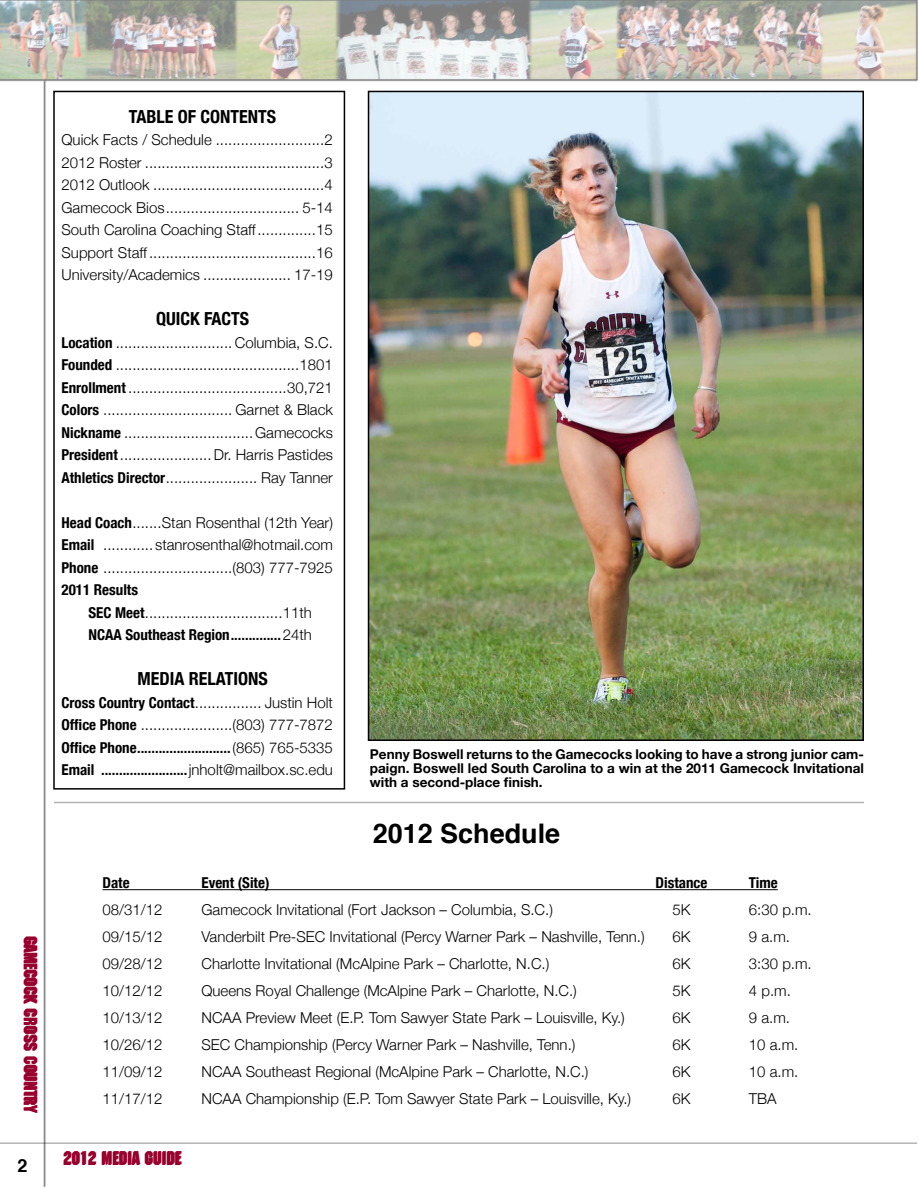
<style>
.page{position:relative;width:918px;height:1188px;background:#fff}
.page>*{position:absolute;margin:0;border:0;box-sizing:border-box;transform-origin:0 0}
.t1{font:700 27px "Helvetica";color:#000}
.t2{font:700 condensed 18px "Helvetica Neue";color:#000}
.t3{font:18px "Machine LT";color:#98002e}
.t4{font:700 18px "Helvetica";color:#000}
.t5{font:300 15px/22.5px "Helvetica Neue";color:#000;text-align:justify}
.t6{font:700 condensed 15px/22.5px "Helvetica Neue";color:#000;text-align:justify}
.t7{font:700 13.5px/14px "Helvetica Neue";color:#000;text-align:justify}
.s1{font-weight:700;font-stretch:condensed}
.s2{font-weight:300;font-stretch:normal}
</style>
<div class="page">
<hr style="left:44px;top:81px;width:1px;height:1106px;background:#010000">
<hr style="left:0;top:1142px;width:917px;height:2px;background:#010000">
<hr style="left:44px;top:80px;width:2px;height:1106px;background:#010000">
<img style="left:0;top:0;width:918px;height:80px">
<hr style="left:102px;top:889px;width:676px;height:1px;background:#000">
<div style="left:53px;top:91px;width:292px;height:699px;border:2px solid #000"></div>
<img style="left:371px;top:94px;width:490px;height:644px">
<div style="left:368px;top:91px;width:496px;height:650px;border:2px solid #000"></div>
<hr style="left:54px;top:802px;width:810px;height:1px;background:#000">
<p class="t3" style="left:41px;top:936px;width:178px;rotate:90deg">GAMECOCK CROSS COUNTRY</p>
<p class="t4" style="left:18px;top:1151px;width:12px">2</p>
<p class="t2" style="left:129px;top:105px;width:149px">TABLE OF CONTENTS</p>
<p class="t5" style="left:62px;top:128px;width:273px">Quick Facts / Schedule ..........................2<br>2012 Roster ...........................................3<br>2012 Outlook .........................................4<br>Gamecock Bios................................ 5-14<br>South Carolina Coaching Staff..............15<br>Support Staff........................................16<br>University/Academics ..................... 17-19</p>
<p class="t2" style="left:156px;top:308px;width:95px">QUICK FACTS</p>
<p class="t5" style="left:62px;top:331px;width:273px"><span class="s1">Location</span> ............................ Columbia, S.C.<br><span class="s1">Founded</span> ............................................1801<br><span class="s1">Enrollment</span> ......................................30,721<br><span class="s1">Colors</span> ............................... Garnet &amp; Black <span class="s1">Nickname</span> ...............................Gamecocks <span class="s1">President</span>......................Dr. Harris Pastides <span class="s1">Athletics Director</span>...................... Ray Tanner</p>
<p class="t5" style="left:62px;top:511px;width:273px"><span class="s1">Head Coach</span>.......Stan Rosenthal (12th Year)<br><span class="s1">Email</span> ............ stanrosenthal@hotmail.com <span class="s1">Phone</span> ...............................(803) 777-7925<br><span class="s1">2011 Results</span></p>
<p class="t5" style="left:88px;top:601px;width:225px"><span class="s1">SEC Meet</span>.................................11th<br><span class="s1">NCAA Southeast Region..............</span>24th</p>
<p class="t2" style="left:137px;top:668px;width:132px">MEDIA RELATIONS</p>
<p class="t6" style="left:62px;top:691px;width:273px">Cross Country Contact<span class="s2">................ Justin Holt </span>Office Phone <span class="s2">......................(803) 777-7872<br></span>Office Phone.......................... <span class="s2">(865) 765-5335<br></span>Email ........................<span class="s2">jnholt@mailbox.sc.edu</span></p>
<p class="t7" style="left:370px;top:747px;width:495px">Penny Boswell returns to the Gamecocks looking to have a strong junior cam&shy;paign. Boswell led South Carolina to a win at the 2011 Gamecock Invitational with a second-place finish.</p>
<h1 class="t1" style="left:373px;top:812px;width:189px">2012 Schedule</h1>
<p class="t6" style="left:102px;top:871px;width:29px">Date</p>
<p class="t6" style="left:201px;top:871px;width:70px">Event (Site)</p>
<p class="t6" style="left:656px;top:871px;width:53px">Distance</p>
<p class="t6" style="left:749px;top:871px;width:30px">Time</p>
<p class="t5" style="left:102px;top:898px;width:62px">08/31/12</p>
<p class="t5" style="left:201px;top:898px;width:353px">Gamecock Invitational (Fort Jackson – Columbia, S.C.)</p>
<p class="t5" style="left:672px;top:898px;width:20px">5K</p>
<p class="t5" style="left:749px;top:898px;width:64px">6:30 p.m.</p>
<p class="t5" style="left:102px;top:925px;width:62px">09/15/12</p>
<p class="t5" style="left:201px;top:925px;width:445px">Vanderbilt Pre-SEC Invitational (Percy Warner Park – Nashville, Tenn.)</p>
<p class="t5" style="left:672px;top:925px;width:20px">6K</p>
<p class="t5" style="left:749px;top:925px;width:43px">9 a.m.</p>
<p class="t5" style="left:102px;top:952px;width:62px">09/28/12</p>
<p class="t5" style="left:201px;top:952px;width:349px">Charlotte Invitational (McAlpine Park – Charlotte, N.C.)</p>
<p class="t5" style="left:672px;top:952px;width:20px">6K</p>
<p class="t5" style="left:749px;top:952px;width:64px">3:30 p.m.</p>
<p class="t5" style="left:102px;top:979px;width:62px">10/12/12</p>
<p class="t5" style="left:201px;top:979px;width:377px">Queens Royal Challenge (McAlpine Park – Charlotte, N.C.)</p>
<p class="t5" style="left:672px;top:979px;width:20px">5K</p>
<p class="t5" style="left:749px;top:979px;width:43px">4 p.m.</p>
<p class="t5" style="left:102px;top:1006px;width:62px">10/13/12</p>
<p class="t5" style="left:201px;top:1006px;width:425px">NCAA Preview Meet (E.P. Tom Sawyer State Park – Louisville, Ky.)</p>
<p class="t5" style="left:672px;top:1006px;width:20px">6K</p>
<p class="t5" style="left:749px;top:1006px;width:43px">9 a.m.</p>
<p class="t5" style="left:102px;top:1033px;width:62px">10/26/12</p>
<p class="t5" style="left:201px;top:1033px;width:376px">SEC Championship (Percy Warner Park – Nashville, Tenn.)</p>
<p class="t5" style="left:672px;top:1033px;width:20px">6K</p>
<p class="t5" style="left:749px;top:1033px;width:51px">10 a.m.</p>
<p class="t5" style="left:102px;top:1060px;width:62px">11/09/12</p>
<p class="t5" style="left:201px;top:1060px;width:389px">NCAA Southeast Regional (McAlpine Park – Charlotte, N.C.)</p>
<p class="t5" style="left:672px;top:1060px;width:20px">6K</p>
<p class="t5" style="left:749px;top:1060px;width:51px">10 a.m.</p>
<p class="t5" style="left:102px;top:1087px;width:62px">11/17/12</p>
<p class="t5" style="left:201px;top:1087px;width:431px">NCAA Championship (E.P. Tom Sawyer State Park – Louisville, Ky.)</p>
<p class="t5" style="left:672px;top:1087px;width:20px">6K</p>
<p class="t5" style="left:749px;top:1087px;width:29px">TBA</p>
<p class="t3" style="left:64px;top:1147px;width:120px">2012 MEDIA GUIDE</p>
</div>
